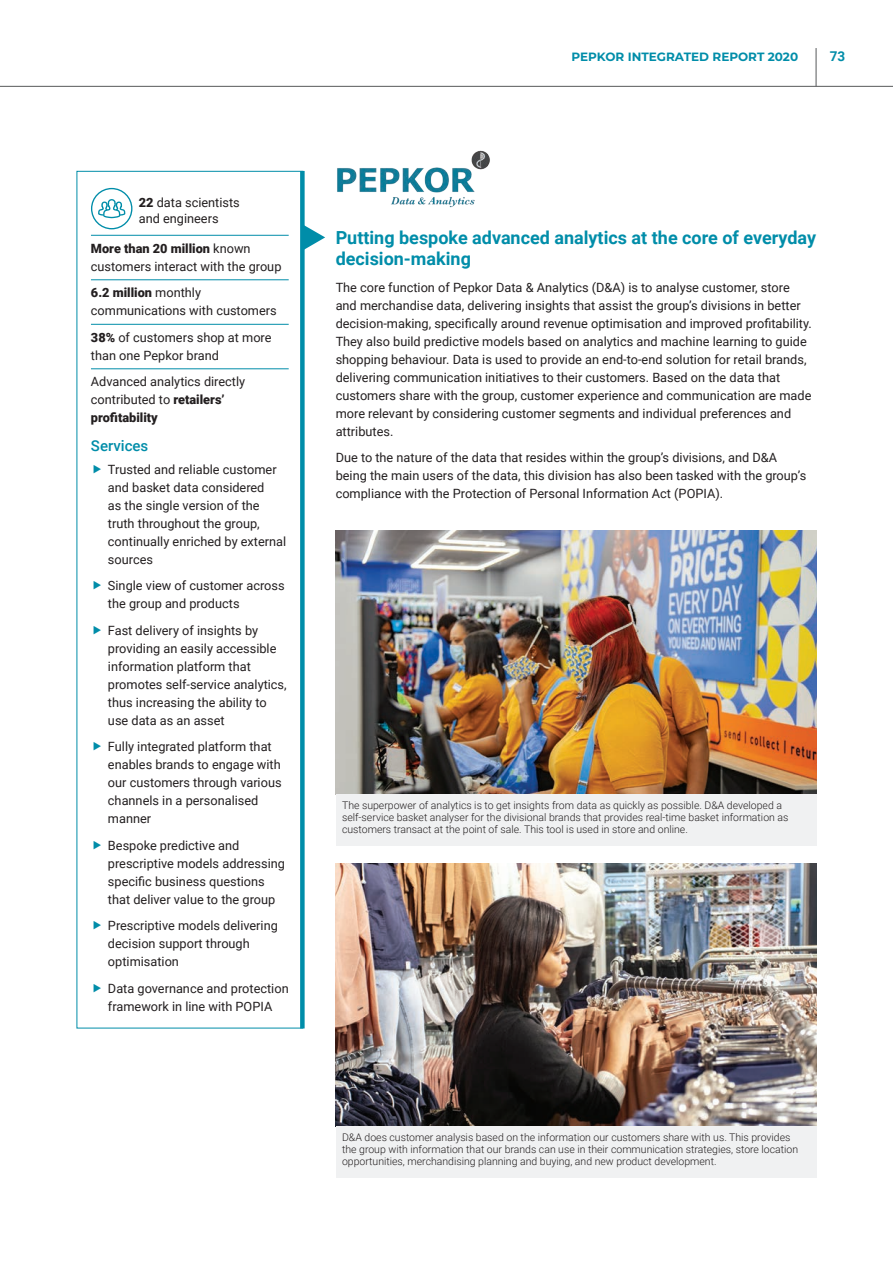
<style>
.page{position:relative;width:893px;height:1263px;background:#fff}
.page>*{position:absolute;margin:0;border:0;box-sizing:border-box;transform-origin:0 0}
.t1{font:700 18px/21px "Roboto";color:#008da9}
.t2{font:500 15px "Roboto";color:#008da9}
.t3{font:700 13.5px "Roboto";color:#008da9}
.t4{font:12.75px/18px "Roboto";color:#231f20}
.t5{font:700 12px "Montserrat";color:#008da9}
.t6{font:300 10.5px/12px "Roboto";color:#231f20}
.s1{font-weight:900}
</style>
<div class="page">
<img style="left:336px;top:531px;width:480px;height:263px">
<div style="left:336px;top:794px;width:480px;height:51px;background:#f0f1f2"></div>
<img style="left:336px;top:863px;width:480px;height:264px">
<div style="left:336px;top:1127px;width:480px;height:51px;background:#f0f1f2"></div>
<img style="left:337px;top:150px;width:153px;height:58px">
<div style="left:300px;top:171px;width:5px;height:857px;background:#008da9"></div>
<svg style="left:304px;top:225px;width:21px;height:25px"></svg>
<hr style="left:91px;top:235px;width:198px;height:1px;background:#008da9">
<hr style="left:91px;top:279px;width:198px;height:1px;background:#008da9">
<hr style="left:91px;top:324px;width:198px;height:1px;background:#008da9">
<hr style="left:91px;top:368px;width:198px;height:1px;background:#008da9">
<div style="left:91px;top:188px;width:41px;height:41px;border:1px solid #008da9;border-radius:50%"></div>
<svg style="left:97px;top:170px;width:29px;height:66px"></svg>
<hr style="left:816px;top:48px;width:1px;height:38px;background:#57585a">
<hr style="left:0;top:86px;width:893px;height:1px;background:#57585a">
<p class="t5" style="left:571px;top:49px;width:228px">PEPKOR INTEGRATED REPORT 2020</p>
<p class="t3" style="left:830px;top:47px;width:17px">73</p>
<p class="t4" style="left:139px;top:194px;width:103px;line-height:16.5px"><span class="s1">22</span> data scientists and engineers</p>
<p class="t4" style="left:91px;top:239px;width:192px"><span class="s1">More than 20 million</span> known customers interact with the group</p>
<p class="t4" style="left:91px;top:283px;width:187px"><span class="s1">6.2 million</span> monthly communications with customers</p>
<p class="t4" style="left:91px;top:328px;width:182px"><span class="s1">38%</span> of customers shop at more than one Pepkor brand</p>
<p class="t4" style="left:91px;top:372px;width:156px">Advanced analytics directly contributed to <span class="s1">retailers’ profitability</span></p>
<p class="t2" style="left:91px;top:435px;width:59px">Services</p>
<p class="t4" style="left:108px;top:460px;width:180px">Trusted and reliable customer and basket data considered<br>as the single version of the truth throughout the group, continually enriched by external sources</p>
<p class="t4" style="left:108px;top:576px;width:178px">Single view of customer across the group and products</p>
<p class="t4" style="left:108px;top:621px;width:180px">Fast delivery of insights by providing an easily accessible information platform that promotes self-service analytics, thus increasing the ability to use data as an asset</p>
<p class="t4" style="left:108px;top:737px;width:175px">Fully integrated platform that enables brands to engage with our customers through various channels in a personalised manner</p>
<p class="t4" style="left:108px;top:836px;width:179px">Bespoke predictive and prescriptive models addressing specific business questions that deliver value to the group</p>
<p class="t4" style="left:108px;top:916px;width:171px">Prescriptive models delivering decision support through optimisation</p>
<p class="t4" style="left:108px;top:979px;width:182px">Data governance and protection framework in line with POPIA</p>
<h1 class="t1" style="left:336px;top:227px;width:482px">Putting bespoke advanced analytics at the core of everyday decision-making</h1>
<p class="t4" style="left:336px;top:278px;width:478px">The core function of Pepkor Data &amp; Analytics (D&amp;A) is to analyse customer, store and merchandise data, delivering insights that assist the group’s divisions in better decision-making, specifically around revenue optimisation and improved profitability.<br>They also build predictive models based on analytics and machine learning to guide shopping behaviour. Data is used to provide an end-to-end solution for retail brands, delivering communication initiatives to their customers. Based on the data that customers share with the group, customer experience and communication are made more relevant by considering customer segments and individual preferences and attributes.</p>
<p class="t4" style="left:336px;top:448px;width:472px">Due to the nature of the data that resides within the group’s divisions, and D&amp;A being the main users of the data, this division has also been tasked with the group’s compliance with the Protection of Personal Information Act (POPIA).</p>
<p class="t6" style="left:342px;top:798px;width:448px">The superpower of analytics is to get insights from data as quickly as possible. D&amp;A developed a self-service basket analyser for the divisional brands that provides real-time basket information as customers transact at the point of sale. This tool is used in store and online.</p>
<p class="t6" style="left:342px;top:1131px;width:458px">D&amp;A does customer analysis based on the information our customers share with us. This provides the group with information that our brands can use in their communication strategies, store location opportunities, merchandising planning and buying, and new product development.</p>
</div>
